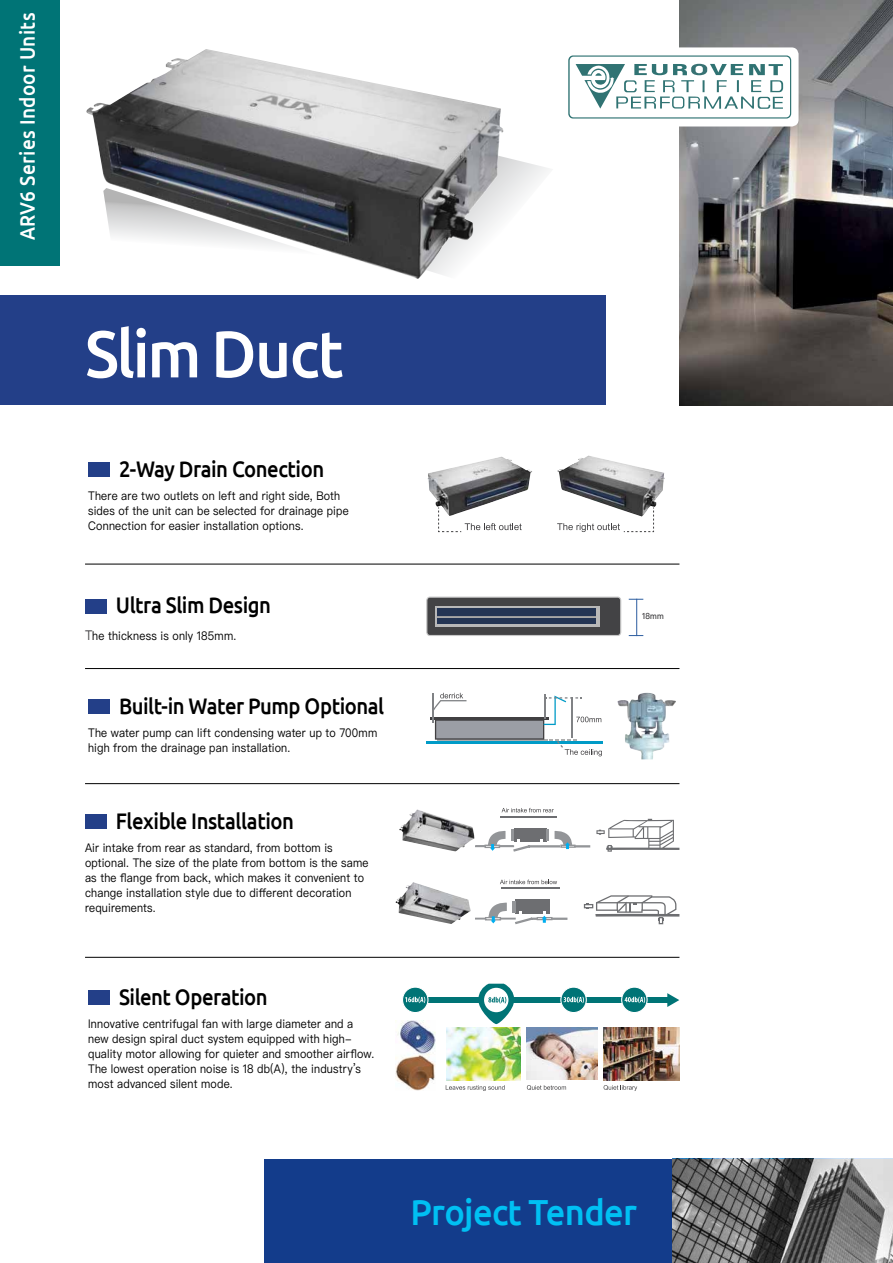
<style>
.page{position:relative;width:893px;height:1263px;background:#fff}
.page>*{position:absolute;margin:0;border:0;box-sizing:border-box;transform-origin:0 0}
.t1{font:500 66px "Ubuntu";letter-spacing:-.035em;color:#fff;scale:.95 1}
.t2{font:500 36.15px "Ubuntu";letter-spacing:-.02em;color:#00c0f3;scale:.95 1}
.t3{font:500 22.5px "Ubuntu";letter-spacing:-.025em;color:#000;scale:.9 1}
.t4{font:500 21px "Ubuntu";letter-spacing:.02em;color:#fff;scale:.9 1}
.t5{font:12px/15px "Ping Fang SC";letter-spacing:.02em;color:#000;scale:.9 1}
.t6{font:500 8.55px "Ping Fang SC";color:#414042;scale:.9 1}
.s1{font-size:13.5px;color:#414042}
</style>
<div class="page">
<div style="left:264px;top:1159px;width:624px;height:104px;background:#133c8b"></div>
<img style="left:672px;top:1159px;width:221px;height:104px">
<svg style="left:503px;top:130px;width:46px;height:85px"></svg>
<img style="left:86px;top:49px;width:417px;height:230px">
<svg style="left:103px;top:188px;width:292px;height:90px"></svg>
<img style="left:679px;top:0;width:214px;height:405px">
<div style="left:0;top:295px;width:605px;height:110px;background:#233f88"></div>
<div style="left:560px;top:47px;width:239px;height:79px;background:#fff;border-radius:7px"></div>
<svg style="left:568px;top:55px;width:223px;height:64px"></svg>
<div style="left:0;top:0;width:60px;height:266px;background:#007476"></div>
<div style="left:88px;top:990px;width:21px;height:15px;background:#233f88"></div>
<div style="left:85px;top:815px;width:21px;height:14px;background:#233f88"></div>
<div style="left:88px;top:462px;width:21px;height:14px;background:#233f88"></div>
<div style="left:88px;top:699px;width:21px;height:15px;background:#233f88"></div>
<div style="left:85px;top:599px;width:21px;height:14px;background:#233f88"></div>
<img style="left:395px;top:1020px;width:41px;height:70px">
<img style="left:447px;top:1027px;width:73px;height:53px">
<img style="left:527px;top:1027px;width:70px;height:53px">
<img style="left:604px;top:1027px;width:75px;height:53px">
<svg style="left:446px;top:1085px;width:59px;height:6px"></svg>
<svg style="left:527px;top:1085px;width:39px;height:5px"></svg>
<svg style="left:604px;top:1085px;width:33px;height:6px"></svg>
<svg style="left:667px;top:993px;width:12px;height:14px"></svg>
<div style="left:424px;top:997px;width:247px;height:5px;background:#007476"></div>
<svg style="left:478px;top:984px;width:36px;height:40px"></svg>
<div style="left:403px;top:987px;width:25px;height:25px;background:#007476;border-radius:50%"></div>
<div style="left:402px;top:986px;width:26px;height:27px;border:1px solid #fff;border-radius:50%"></div>
<svg style="left:405px;top:997px;width:20px;height:6px"></svg>
<div style="left:561px;top:987px;width:25px;height:25px;background:#007476;border-radius:50%"></div>
<div style="left:560px;top:986px;width:27px;height:27px;border:1px solid #fff;border-radius:50%"></div>
<svg style="left:564px;top:997px;width:20px;height:6px"></svg>
<div style="left:622px;top:987px;width:25px;height:25px;background:#007476;border-radius:50%"></div>
<div style="left:621px;top:986px;width:27px;height:27px;border:1px solid #fff;border-radius:50%"></div>
<svg style="left:625px;top:997px;width:20px;height:6px"></svg>
<svg style="left:500px;top:880px;width:57px;height:4px"></svg>
<div style="left:475px;top:918px;width:41px;height:1px;border:1px solid #939598"></div>
<div style="left:515px;top:900px;width:35px;height:14px;background:#6d6e71"></div>
<hr style="left:501px;top:888px;width:59px;height:1px;background:#6d6e71">
<svg style="left:484px;top:901px;width:84px;height:24px"></svg>
<img style="left:395px;top:882px;width:76px;height:42px">
<svg style="left:584px;top:895px;width:95px;height:29px"></svg>
<svg style="left:502px;top:808px;width:52px;height:4px"></svg>
<div style="left:475px;top:845px;width:39px;height:2px;border:1px solid #939598"></div>
<hr style="left:500px;top:817px;width:56px;height:1px;background:#6d6e71">
<img style="left:399px;top:809px;width:76px;height:42px">
<svg style="left:484px;top:819px;width:195px;height:33px"></svg>
<img style="left:427px;top:457px;width:105px;height:50px">
<img style="left:557px;top:455px;width:108px;height:61px">
<svg style="left:438px;top:507px;width:84px;height:25px"></svg>
<svg style="left:557px;top:507px;width:97px;height:25px"></svg>
<hr style="left:430px;top:717px;width:119px;height:3px;background:#414042">
<hr style="left:426px;top:741px;width:176px;height:3px;background:#009bc7">
<svg style="left:432px;top:693px;width:170px;height:63px"></svg>
<hr style="left:572px;top:698px;width:1px;height:40px;background:#808285">
<img style="left:617px;top:693px;width:59px;height:66px">
<div style="left:427px;top:597px;width:194px;height:38px;background:#434345;border-radius:3px"></div>
<div style="left:426px;top:596px;width:195px;height:40px;border:1px solid #c8c8c8;border-radius:3px"></div>
<svg style="left:435px;top:606px;width:165px;height:21px"></svg>
<div style="left:437px;top:609px;width:159px;height:15px;background:#243554"></div>
<hr style="left:437px;top:617px;width:159px;height:1px;background:#a7a7a7">
<svg style="left:629px;top:599px;width:14px;height:1px"></svg>
<svg style="left:629px;top:635px;width:14px;height:1px"></svg>
<hr style="left:636px;top:599px;width:1px;height:37px;background:#2d5da0">
<hr style="left:85px;top:957px;width:594px;height:1px;background:#000">
<hr style="left:85px;top:783px;width:594px;height:1px;background:#000">
<hr style="left:85px;top:564px;width:594px;height:1px;background:#000">
<hr style="left:85px;top:668px;width:594px;height:1px;background:#000">
<h3 class="t4" style="left:14px;top:240px;width:255px;rotate:-90deg">ARV6 Series Indoor Units</h3>
<h1 class="t1" style="left:85px;top:312px;width:274px">Slim Duct</h1>
<h3 class="t3" style="left:119px;top:454px;width:229px">2-Way Drain Conection</h3>
<p class="t5" style="left:88px;top:488px;width:291px">There are two outlets on left and right side, Both sides of the unit can be selected for drainage pipe<br>Connection for easier installation options.</p>
<h3 class="t3" style="left:116px;top:591px;width:174px">Ultra Slim Design</h3>
<p class="t5" style="left:85px;top:628px;width:170px"><span class="s1">T</span>he thickness is only 185mm.</p>
<h3 class="t3" style="left:119px;top:691px;width:296px">Built-in Water Pump Optional</h3>
<p class="t5" style="left:88px;top:725px;width:323px">The water pump can lift condensing water up to 700mm high from the drainage pan installation.</p>
<h3 class="t3" style="left:116px;top:807px;width:199px">Flexible Installation</h3>
<p class="t5" style="left:85px;top:840px;width:317px">Air intake from rear as standard, from bottom is optional. The size of the plate from bottom is the same as the flange from back, which makes it convenient to change installation style due to different decoration requirements.</p>
<h3 class="t3" style="left:119px;top:982px;width:167px">Silent Operation</h3>
<p class="t5" style="left:88px;top:1016px;width:319px">Innovative centrifugal fan with large diameter and a new design spiral duct system equipped with high&shy;quality motor allowing for quieter and smoother airflow.<br>The lowest operation noise is 18 db(A)，the industry’s most advanced silent mode.</p>
<p class="t6" style="left:642px;top:610px;width:26px">18mm</p>
<h2 class="t2" style="left:410px;top:1189px;width:240px">Project Tender</h2>
</div>
